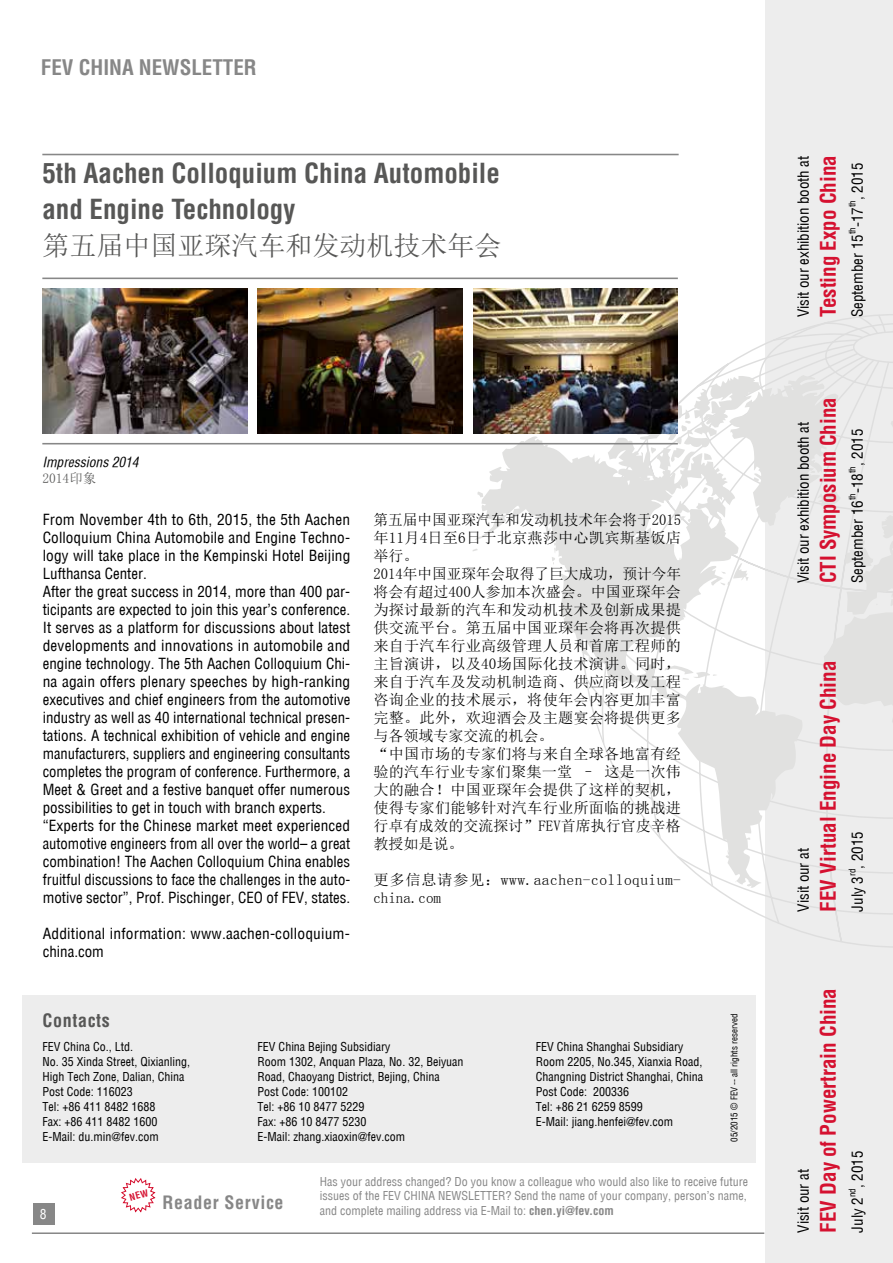
<style>
.page{position:relative;width:893px;height:1263px;background:#fff}
.page>*{position:absolute;margin:0;border:0;box-sizing:border-box;transform-origin:0 0}
.t1{font:700 condensed 27px/36px "Helvetica LT Std";color:#575756}
.t2{font:27px "Sim Sun";color:#575756}
.t3{font:700 condensed 21px "Helvetica LT Std";color:#d51130}
.t4{font:700 condensed 21px "Helvetica LT Std";color:#878787}
.t5{font:700 condensed 18px "Helvetica LT Std";letter-spacing:.035em;color:#878787}
.t6{font:700 condensed 18px "Helvetica LT Std";letter-spacing:.035em;color:#575756}
.t7{font:15px/18px "Helv Cond";color:#000}
.t8{font:15px/18px "Sim Sun";letter-spacing:.01em;color:#000}
.t9{font:15px/18px "Sim Sun";letter-spacing:.03em;color:#000}
.t10{font:italic 13.5px "Helv Cond";color:#000}
.t11{font:13.5px "Sim Sun";color:#575756}
.t12{font:13.5px "Helv Cond";color:#fff}
.t13{font:12px/15px "Helv Cond";color:#000}
.t14{font:12px/14.4px "Helv Cond";color:#878787}
.t15{font:9px "Helv Cond";color:#000}
.s1{font-family:"Helvetica LT Std";font-weight:700;font-stretch:condensed}
</style>
<div class="page">
<div style="left:765px;top:0;width:128px;height:1263px;background:#ededed"></div>
<svg style="left:582px;top:433px;width:311px;height:514px"></svg>
<svg style="left:475px;top:434px;width:329px;height:455px"></svg>
<svg style="left:477px;top:491px;width:6px;height:6px"></svg>
<svg style="left:479px;top:515px;width:4px;height:4px"></svg>
<svg style="left:503px;top:531px;width:8px;height:10px"></svg>
<svg style="left:473px;top:548px;width:5px;height:3px"></svg>
<svg style="left:552px;top:543px;width:5px;height:22px"></svg>
<svg style="left:560px;top:574px;width:11px;height:9px"></svg>
<svg style="left:608px;top:315px;width:285px;height:501px"></svg>
<hr style="left:32px;top:1232px;width:732px;height:2px;background:#878787">
<div style="left:22px;top:995px;width:733px;height:168px;background:#ededed"></div>
<div style="left:33px;top:1203px;width:21px;height:22px;background:#878787"></div>
<hr style="left:42px;top:154px;width:637px;height:1px;background:#878787">
<hr style="left:42px;top:277px;width:636px;height:2px;background:#878787">
<hr style="left:42px;top:443px;width:636px;height:2px;background:#878787">
<img style="left:258px;top:288px;width:205px;height:145px">
<img style="left:473px;top:288px;width:205px;height:145px">
<img style="left:42px;top:288px;width:205px;height:145px">
<svg style="left:121px;top:1178px;width:35px;height:35px"></svg>
<h2 class="t4" style="left:41px;top:54px;width:217px">FEV CHINA NEWSLETTER</h2>
<h1 class="t1" style="left:42px;top:155px;width:459px">5th Aachen Colloquium China Automobile and Engine Technology</h1>
<h1 class="t2" style="left:42px;top:232px;width:461px">第五届中国亚琛汽车和发动机技术年会</h1>
<p class="t10" style="left:42px;top:453px;width:98px">Impressions 2014</p>
<p class="t11" style="left:42px;top:471px;width:55px">2014印象</p>
<p class="t7" style="left:43px;top:511px;width:309px">From November 4th to 6th, 2015, the 5th Aachen Colloquium China Automobile and Engine Techno&shy;logy will take place in the Kempinski Hotel Beijing Lufthansa Center.<br>After the great success in 2014, more than 400 par&shy;ticipants are expected to join this year’s conference.<br>It serves as a platform for discussions about latest developments and innovations in automobile and engine technology. The 5th Aachen Colloquium Chi&shy;na again offers plenary speeches by high-ranking executives and chief engineers from the automotive industry as well as 40 international technical presen&shy;tations. A technical exhibition of vehicle and engine manufacturers, suppliers and engineering consultants completes the program of conference. Furthermore, a Meet &amp; Greet and a festive banquet offer numerous possibilities to get in touch with branch experts. “Experts for the Chinese market meet experienced automotive engineers from all over the world– a great combination! The Aachen Colloquium China enables fruitful discussions to face the challenges in the auto&shy;motive sector”, Prof. Pischinger, CEO of FEV, states.</p>
<p class="t7" style="left:43px;top:925px;width:309px">Additional information: www.aachen-colloquium&shy;china.com</p>
<p class="t6" style="left:43px;top:1009px;width:69px">Contacts</p>
<p class="t8" style="left:373px;top:511px;width:309px">第五届中国亚琛汽车和发动机技术年会将于2015年11月4日至6日于北京燕莎中心凯宾斯基饭店举行。<br>2014年中国亚琛年会取得了巨大成功，预计今年将会有超过400人参加本次盛会。中国亚琛年会为探讨最新的汽车和发动机技术及创新成果提供交流平台。第五届中国亚琛年会将再次提供来自于汽车行业高级管理人员和首席工程师的主旨演讲，以及40场国际化技术演讲。同时，来自于汽车及发动机制造商、供应商以及工程咨询企业的技术展示，将使年会内容更加丰富完整。此外，欢迎酒会及主题宴会将提供更多与各领域专家交流的机会。<br>“中国市场的专家们将与来自全球各地富有经验的汽车行业专家们聚集一堂 – 这是一次伟大的融合！中国亚琛年会提供了这样的契机，使得专家们能够针对汽车行业所面临的挑战进行卓有成效的交流探讨”FEV首席执行官皮辛格教授如是说。</p>
<p class="t9" style="left:373px;top:871px;width:309px">更多信息请参见：www.aachen-colloquium&shy;china.com</p>
<p class="t13" style="left:43px;top:1039px;width:149px">FEV China Co., Ltd.<br>No. 35 Xinda Street, Qixianling,<br>High Tech Zone, Dalian, China<br>Post Code: 116023<br>Tel: +86 411 8482 1688<br>Fax: +86 411 8482 1600<br>E-Mail: du.min@fev.com</p>
<p class="t13" style="left:258px;top:1039px;width:207px">FEV China Bejing Subsidiary<br>Room 1302, Anquan Plaza, No. 32, Beiyuan<br>Road, Chaoyang District, Bejing, China<br>Post Code: 100102<br>Tel: +86 10 8477 5229<br>Fax: +86 10 8477 5230<br>E-Mail: zhang.xiaoxin@fev.com</p>
<p class="t13" style="left:536px;top:1039px;width:169px">FEV China Shanghai Subsidiary<br>Room 2205, No.345, Xianxia Road,<br>Changning District Shanghai, China<br>Post Code: 200336<br>Tel: +86 21 6259 8599<br>E-Mail: jiang.henfei@fev.com</p>
<p class="t15" style="left:728px;top:1141px;width:129px;rotate:-90deg">05/2015 © FEV -- all rights reserved</p>
<p class="t12" style="left:40px;top:1206px;width:8px">8</p>
<p class="t5" style="left:163px;top:1191px;width:122px">Reader Service</p>
<p class="t14" style="left:320px;top:1174px;width:430px">Has your address changed? Do you know a colleague who would also like to receive future issues of the FEV CHINA NEWSLETTER? Send the name of your company, person’s name,</p>
<p class="t14" style="left:320px;top:1203px;width:295px">and complete mailing address via E-Mail to: <span class="s1">chen.yi@fev.com</span></p>
<p class="t7" style="left:794px;top:317px;width:163px;rotate:-90deg">Visit our exhibition booth at</p>
<h2 class="t3" style="left:815px;top:317px;width:163px;rotate:-90deg">Testing Expo China</h2>
<p class="t7" style="left:848px;top:200px;width:39px;rotate:-90deg">, 2015</p>
<p class="t15" style="left:847px;top:207px;width:9px;rotate:-90deg">th</p>
<p class="t7" style="left:848px;top:227px;width:21px;rotate:-90deg">-17</p>
<p class="t15" style="left:847px;top:234px;width:9px;rotate:-90deg">th</p>
<p class="t7" style="left:848px;top:317px;width:84px;rotate:-90deg">September 15</p>
<p class="t7" style="left:794px;top:583px;width:163px;rotate:-90deg">Visit our exhibition booth at</p>
<h2 class="t3" style="left:815px;top:583px;width:187px;rotate:-90deg">CTI Symposium China</h2>
<p class="t7" style="left:848px;top:466px;width:39px;rotate:-90deg">, 2015</p>
<p class="t15" style="left:847px;top:473px;width:9px;rotate:-90deg">th</p>
<p class="t7" style="left:848px;top:493px;width:21px;rotate:-90deg">-18</p>
<p class="t15" style="left:847px;top:500px;width:9px;rotate:-90deg">th</p>
<p class="t7" style="left:848px;top:583px;width:84px;rotate:-90deg">September 16</p>
<p class="t7" style="left:794px;top:911px;width:65px;rotate:-90deg">Visit our at</p>
<h2 class="t3" style="left:815px;top:911px;width:252px;rotate:-90deg">FEV Virtual Engine Day China</h2>
<p class="t7" style="left:848px;top:869px;width:39px;rotate:-90deg">, 2015</p>
<p class="t15" style="left:847px;top:876px;width:9px;rotate:-90deg">rd</p>
<p class="t7" style="left:848px;top:911px;width:37px;rotate:-90deg">July 3</p>
<p class="t7" style="left:794px;top:1232px;width:65px;rotate:-90deg">Visit our at</p>
<h2 class="t3" style="left:815px;top:1232px;width:246px;rotate:-90deg">FEV Day of Powertrain China</h2>
<p class="t7" style="left:848px;top:1188px;width:39px;rotate:-90deg">, 2015</p>
<p class="t15" style="left:847px;top:1197px;width:10px;rotate:-90deg">nd</p>
<p class="t7" style="left:848px;top:1232px;width:37px;rotate:-90deg">July 2</p>
</div>
